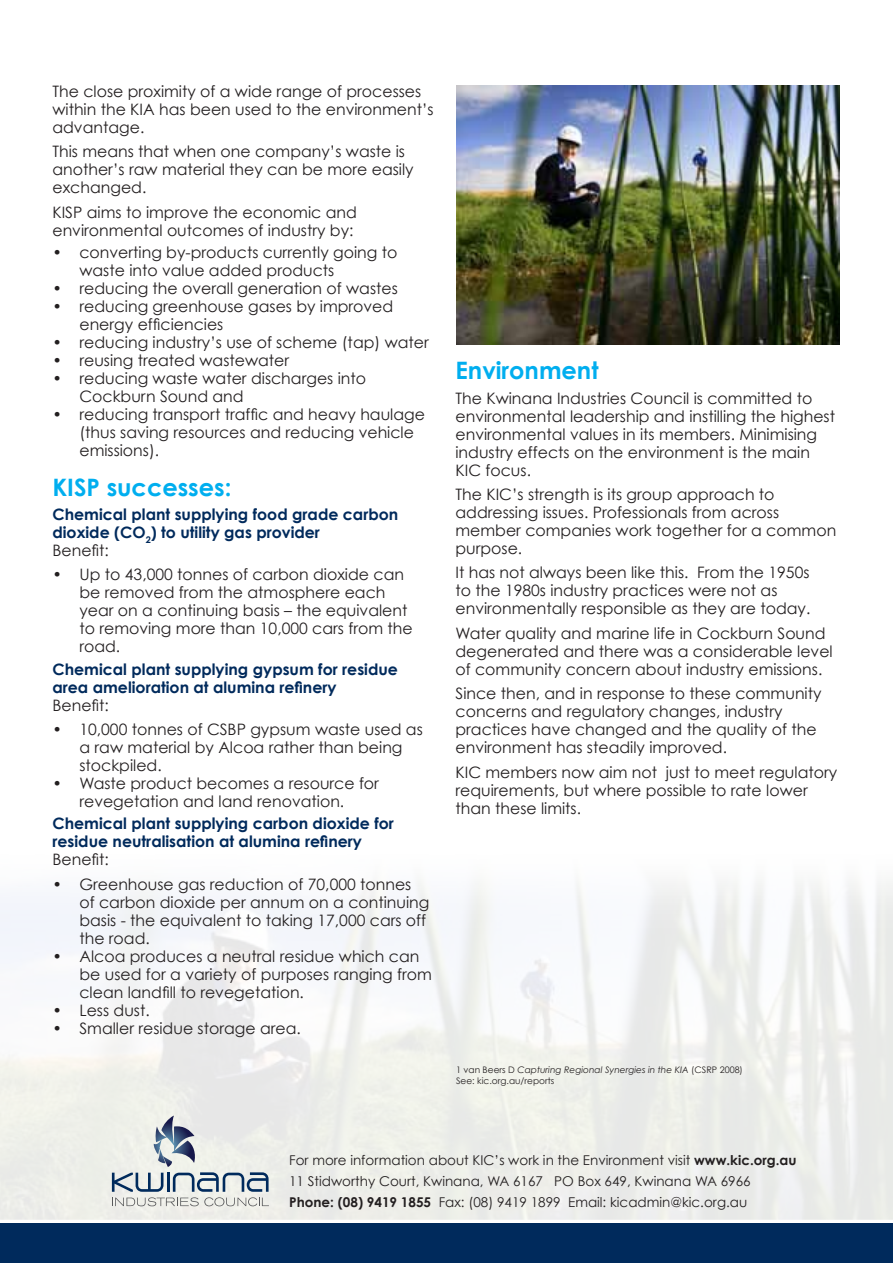
<style>
.page{position:relative;width:893px;height:1263px;background:#fff}
.page>*{position:absolute;margin:0;border:0;box-sizing:border-box;transform-origin:0 0}
.t1{font:700 24px "Century Gothic";color:#00aeef}
.t2{font:15.75px/18px "Century Gothic";color:#231f20}
.t3{font:700 15.75px/18px "Century Gothic";color:#002a5c}
.t4{font:13.5px/21px "Century Gothic";color:#231f20}
.t5{font:9px/10.8px "Century Gothic";color:#231f20}
.s1{font-weight:400;color:#231f20}
.s2{font-style:italic}
.s3{font-weight:700}
</style>
<div class="page">
<img style="left:0;top:344px;width:893px;height:876px">
<div style="left:0;top:1223px;width:893px;height:40px;background:#002a5c"></div>
<img style="left:456px;top:85px;width:384px;height:259px">
<svg style="left:112px;top:1115px;width:157px;height:91px;background:#ced3d5"></svg>
<p class="t2" style="left:52px;top:82px;width:383px">The close proximity of a wide range of processes within the KIA has been used to the environment’s advantage.</p>
<p class="t2" style="left:52px;top:142px;width:363px">This means that when one company’s waste is another’s raw material they can be more easily exchanged.</p>
<p class="t2" style="left:52px;top:203px;width:306px">KISP aims to improve the economic and environmental outcomes of industry by:</p>
<p class="t2" style="left:79px;top:243px;width:319px;text-indent:-27px">• converting by-products currently going to waste into value added products</p>
<p class="t2" style="left:52px;top:279px;width:347px">• reducing the overall generation of wastes</p>
<p class="t2" style="left:79px;top:297px;width:315px;text-indent:-27px">• reducing greenhouse gases by improved energy efficiencies</p>
<p class="t2" style="left:52px;top:333px;width:378px">• reducing industry’s use of scheme (tap) water</p>
<p class="t2" style="left:52px;top:351px;width:238px">• reusing treated wastewater</p>
<p class="t2" style="left:79px;top:369px;width:288px;text-indent:-27px">• reducing waste water discharges into<br>Cockburn Sound and</p>
<p class="t2" style="left:79px;top:405px;width:347px;text-indent:-27px">• reducing transport traffic and heavy haulage (thus saving resources and reducing vehicle emissions).</p>
<h1 class="t1" style="left:52px;top:472px;width:181px">KISP successes:</h1>
<p class="t3" style="left:52px;top:505px;width:347px">Chemical plant supplying food grade carbon dioxide (CO<sub>2</sub>) to utility gas provider<br><span class="s1">Benefit:</span></p>
<p class="t2" style="left:79px;top:565px;width:335px;text-indent:-27px">• Up to 43,000 tonnes of carbon dioxide can be removed from the atmosphere each year on a continuing basis – the equivalent to removing more than 10,000 cars from the road.</p>
<p class="t3" style="left:52px;top:660px;width:347px">Chemical plant supplying gypsum for residue area amelioration at alumina refinery</p>
<p class="t2" style="left:52px;top:696px;width:58px">Benefit:</p>
<p class="t2" style="left:79px;top:720px;width:345px;text-indent:-27px">• 10,000 tonnes of CSBP gypsum waste used as a raw material by Alcoa rather than being stockpiled.</p>
<p class="t2" style="left:52px;top:774px;width:328px;text-align:center">• Waste product becomes a resource for revegetation and land renovation.</p>
<p class="t3" style="left:52px;top:814px;width:343px">Chemical plant supplying carbon dioxide for residue neutralisation at alumina refinery</p>
<p class="t2" style="left:52px;top:850px;width:58px">Benefit:</p>
<p class="t2" style="left:79px;top:875px;width:352px;text-indent:-27px">• Greenhouse gas reduction of 70,000 tonnes of carbon dioxide per annum on a continuing basis - the equivalent to taking 17,000 cars off the road.</p>
<p class="t2" style="left:79px;top:947px;width:354px;text-indent:-27px">• Alcoa produces a neutral residue which can be used for a variety of purposes ranging from clean landfill to revegetation.</p>
<p class="t2" style="left:52px;top:1001px;width:99px">• Less dust.</p>
<p class="t2" style="left:52px;top:1019px;width:250px">• Smaller residue storage area.</p>
<h1 class="t1" style="left:455px;top:355px;width:145px">Environment</h1>
<p class="t2" style="left:455px;top:389px;width:381px">The Kwinana Industries Council is committed to environmental leadership and instilling the highest environmental values in its members. Minimising industry effects on the environment is the main KIC focus.</p>
<p class="t2" style="left:455px;top:485px;width:382px">The KIC’s strength is its group approach to addressing issues. Professionals from across member companies work together for a common purpose.</p>
<p class="t2" style="left:455px;top:563px;width:356px">It has not always been like this. From the 1950s to the 1980s industry practices were not as environmentally responsible as they are today.</p>
<p class="t2" style="left:455px;top:624px;width:379px">Water quality and marine life in Cockburn Sound degenerated and there was a considerable level of community concern about industry emissions.</p>
<p class="t2" style="left:455px;top:684px;width:368px">Since then, and in response to these community concerns and regulatory changes, industry practices have changed and the quality of the environment has steadily improved.</p>
<p class="t2" style="left:455px;top:763px;width:383px">KIC members now aim not just to meet regulatory requirements, but where possible to rate lower than these limits.</p>
<p class="t5" style="left:456px;top:1065px;width:288px">1 van Beers D <span class="s2">Capturing Regional Synergies in the KIA</span> (CSRP 2008)<br>See: kic.org.au/reports</p>
<p class="t4" style="left:289px;top:1149px;width:509px">For more information about KIC’s work in the Environment visit <span class="s3">www.kic.org.au<br></span>11 Stidworthy Court, Kwinana, WA 6167 PO Box 649, Kwinana WA 6966<br><span class="s3">Phone: (08) 9419 1855</span> Fax: (08) 9419 1899 Email: kicadmin@kic.org.au</p>
</div>
